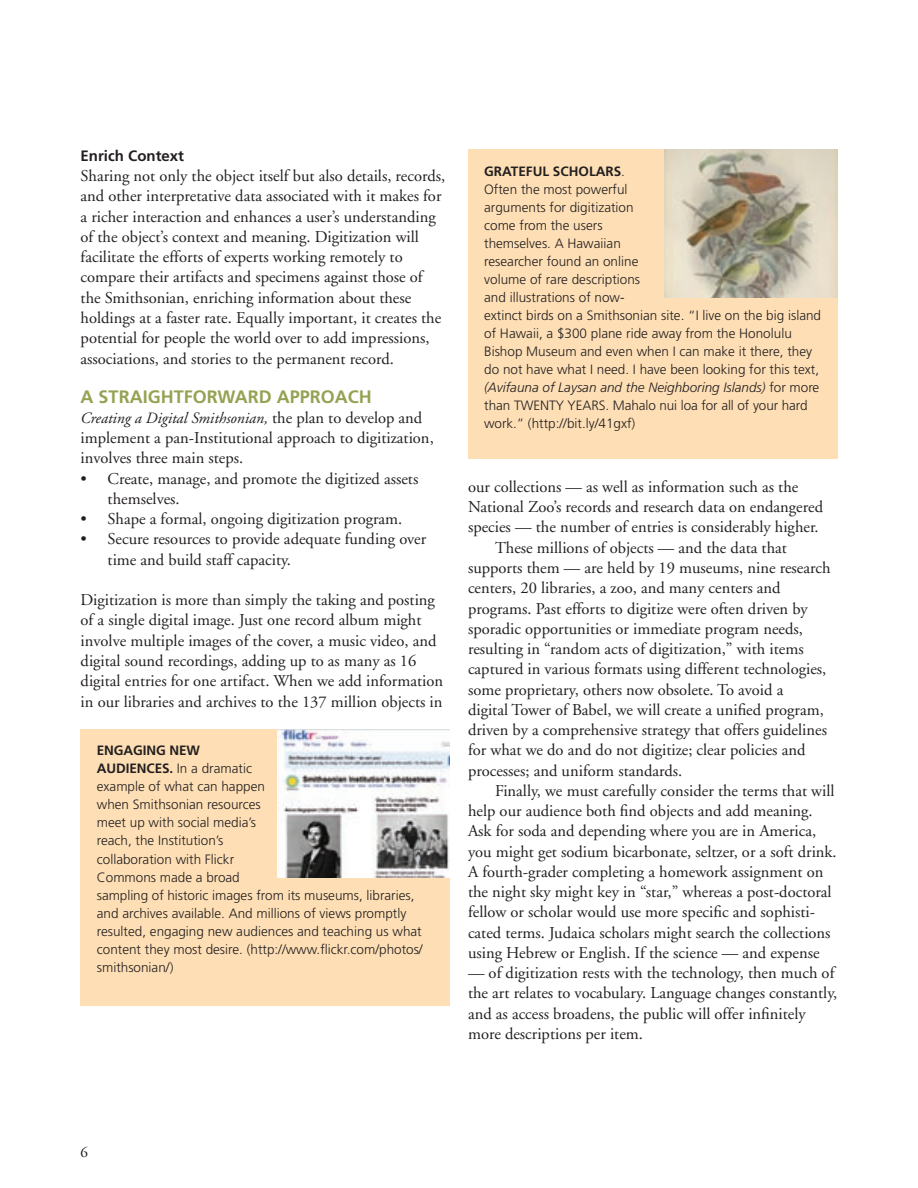
<style>
.page{position:relative;width:918px;height:1188px;background:#fff}
.page>*{position:absolute;margin:0;border:0;box-sizing:border-box;transform-origin:0 0}
.t1{font:700 18px "Frutiger";color:#96a253}
.t2{font:16.5px/20.2px "Adobe Garamond";color:#231f20}
.t3{font:italic 15.75px "Adobe Garamond";color:#231f20}
.t4{font:700 15px "Frutiger";color:#231f20}
.t5{font:15px "Adobe Garamond";color:#231f20}
.t6{font:300 13.5px/18px "Frutiger";color:#231f20}
.s1{font-style:normal;font-size:16.5px}
.s2{font-weight:700}
.s3{font-style:italic}
</style>
<div class="page">
<div style="left:81px;top:729px;width:369px;height:276px;background:#fedfb5"></div>
<img style="left:277px;top:729px;width:173px;height:147px">
<div style="left:468px;top:150px;width:369px;height:309px;background:#fedfb5"></div>
<img style="left:664px;top:150px;width:173px;height:147px">
<p class="t4" style="left:81px;top:147px;width:105px">ENRICH CONTEXT</p>
<p class="t2" style="left:81px;top:166px;width:366px">Sharing not only the object itself but also details, records, and other interpretative data associated with it makes for a richer interaction and enhances a user’s understanding of the object’s context and meaning. Digitization will facilitate the efforts of experts working remotely to compare their artifacts and specimens against those of the Smithsonian, enriching information about these holdings at a faster rate. Equally important, it creates the potential for people the world over to add impressions, associations, and stories to the permanent record.</p>
<p class="t1" style="left:81px;top:385px;width:293px">A STRAIGHTFORWARD APPROACH</p>
<p class="t3" style="left:81px;top:409px;width:343px">Creating a Digital Smithsonian, <span class="s1">the plan to develop and</span></p>
<p class="t2" style="left:81px;top:428px;width:354px">implement a pan-Institutional approach to digitization, involves three main steps.</p>
<p class="t2" style="left:108px;top:468px;width:312px;text-indent:-27px">• Create, manage, and promote the digitized assets themselves.</p>
<p class="t2" style="left:81px;top:509px;width:323px">• Shape a formal, ongoing digitization program.</p>
<p class="t2" style="left:108px;top:529px;width:320px;text-indent:-27px">• Secure resources to provide adequate funding over time and build staff capacity.</p>
<p class="t2" style="left:81px;top:590px;width:364px">Digitization is more than simply the taking and posting of a single digital image. Just one record album might involve multiple images of the cover, a music video, and digital sound recordings, adding up to as many as 16 digital entries for one artifact. When we add information in our libraries and archives to the 137 million objects in</p>
<p class="t6" style="left:97px;top:741px;width:327px"><span class="s2">ENGAGING NEW<br>AUDIENCES.</span> In a dramatic<br>example of what can happen<br>when Smithsonian resources<br>meet up with social media’s<br>reach, the Institution’s<br>collaboration with Flickr<br>Commons made a broad<br>sampling of historic images from its museums, libraries, and archives available. And millions of views promptly resulted, engaging new audiences and teaching us what content they most desire. (http://www.flickr.com/photos/ smithsonian/)</p>
<p class="t6" style="left:484px;top:162px;width:338px"><span class="s2">GRATEFUL SCHOLARS</span>.<br>Often the most powerful<br>arguments for digitization<br>come from the users<br>themselves. A Hawaiian<br>researcher found an online<br>volume of rare descriptions<br>and illustrations of now-<br>extinct birds on a Smithsonian site. “I live on the big island of Hawaii, a $300 plane ride away from the Honolulu Bishop Museum and even when I can make it there, they do not have what I need. I have been looking for this text, <span class="s3">(Avifauna of Laysan and the Neighboring Islands)</span> for more than TWENTY YEARS. Mahalo nui loa for all of your hard work.” (http://bit.ly/41gxf)</p>
<p class="t2" style="left:468px;top:477px;width:364px">our collections — as well as information such as the National Zoo’s records and research data on endangered species — the number of entries is considerably higher.<br>These millions of objects — and the data that supports them — are held by 19 museums, nine research centers, 20 libraries, a zoo, and many centers and programs. Past efforts to digitize were often driven by sporadic opportunities or immediate program needs, resulting in “random acts of digitization,” with items captured in various formats using different technologies, some proprietary, others now obsolete. To avoid a<br>digital Tower of Babel, we will create a unified program, driven by a comprehensive strategy that offers guidelines for what we do and do not digitize; clear policies and processes; and uniform standards.</p>
<p class="t2" style="left:468px;top:780px;width:370px;text-indent:27px">Finally, we must carefully consider the terms that will help our audience both find objects and add meaning.<br>Ask for soda and depending where you are in America, you might get sodium bicarbonate, seltzer, or a soft drink.<br>A fourth-grader completing a homework assignment on the night sky might key in “star,” whereas a post-doctoral fellow or scholar would use more specific and sophisti&shy;cated terms. Judaica scholars might search the collections using Hebrew or English. If the science — and expense</p>
<p class="t2" style="left:468px;top:963px;width:370px">— of digitization rests with the technology, then much of the art relates to vocabulary. Language changes constantly, and as access broadens, the public will offer infinitely more descriptions per item.</p>
<p class="t5" style="left:81px;top:1144px;width:9px">6</p>
</div>
